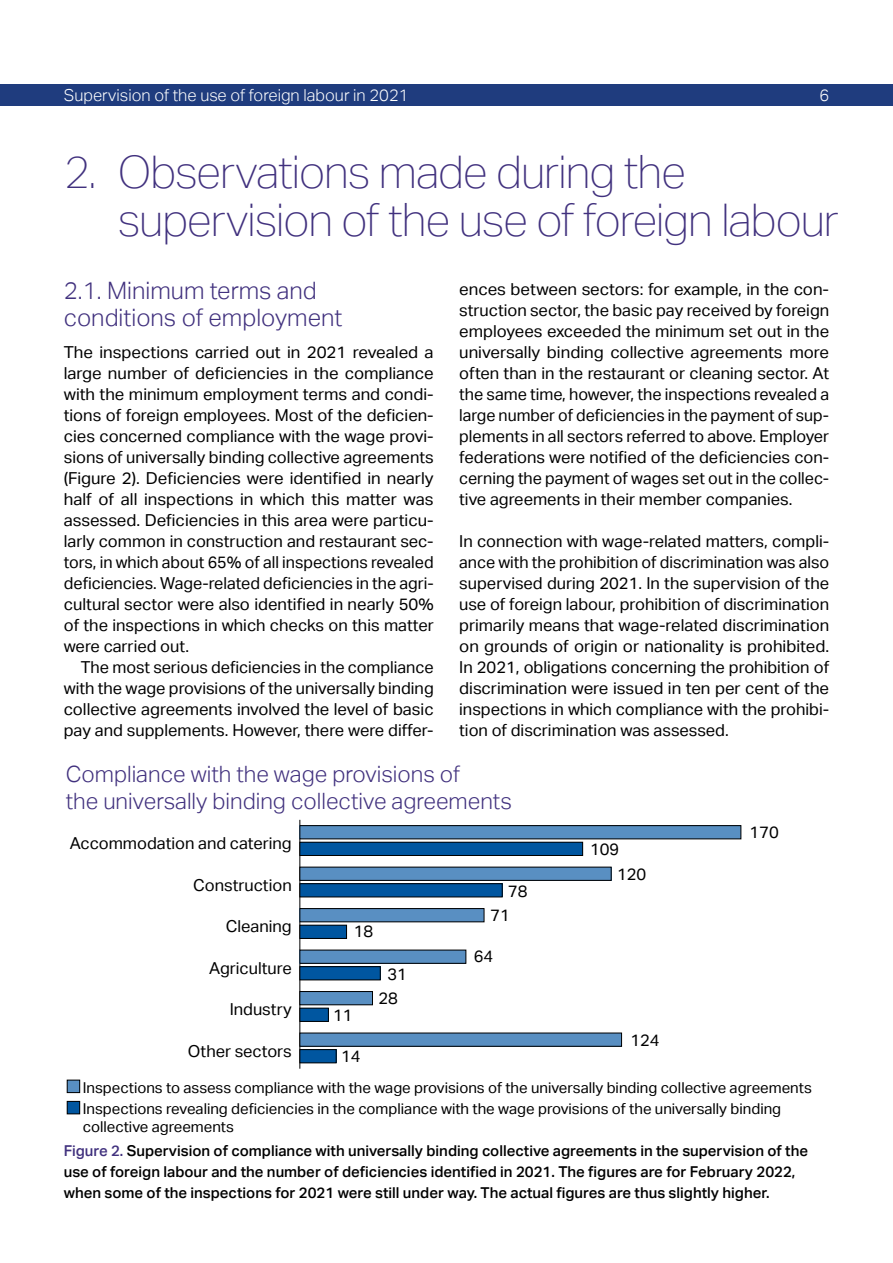
<style>
.page{position:relative;width:893px;height:1263px;background:#fff}
.page>*{position:absolute;margin:0;border:0;box-sizing:border-box;transform-origin:0 0}
.Otsikko_32pt_h2{font:100 45px/48px "Aktiv Grotesk";letter-spacing:-.02em;color:#41317e}
.Väliotsikko{font:300 24px/27px "Aktiv Grotesk";color:#41317e}
.t1{font:300 22.5px/27px "Aktiv Grotesk";color:#41317e}
.Alkuleipis{font:16.5px/21px "Aktiv Grotesk";color:#000}
.Leipis{font:16.5px/21px "Aktiv Grotesk";color:#000;text-align:justify}
.Alkuleipis_ylavali{font:16.5px/21px "Aktiv Grotesk";color:#000;text-align:justify}
.t2{font:300 16.5px "Aktiv Grotesk";color:#fff}
.Kuvateksti{font:500 15px/21px "Aktiv Grotesk";color:#000}
.t3{font:15px/21.3px "Aktiv Grotesk";color:#000}
.s1{color:#41317e}
</style>
<div class="page">
<div style="left:0;top:84px;width:893px;height:22px;background:#1f3c7e"></div>
<hr style="left:300px;top:820px;width:1px;height:249px;background:#000">
<div style="left:300px;top:842px;width:283px;height:13px;background:#0056a0"></div>
<div style="left:300px;top:842px;width:283px;height:14px;border:1px solid #000"></div>
<div style="left:300px;top:884px;width:202px;height:13px;background:#0056a0"></div>
<div style="left:300px;top:883px;width:202px;height:14px;border:1px solid #000"></div>
<div style="left:300px;top:925px;width:47px;height:13px;background:#0056a0"></div>
<div style="left:300px;top:925px;width:47px;height:14px;border:1px solid #000"></div>
<div style="left:300px;top:967px;width:80px;height:13px;background:#0056a0"></div>
<div style="left:300px;top:966px;width:80px;height:14px;border:1px solid #000"></div>
<div style="left:300px;top:1008px;width:28px;height:13px;background:#0056a0"></div>
<div style="left:300px;top:1008px;width:29px;height:13px;border:1px solid #000"></div>
<div style="left:300px;top:1049px;width:36px;height:14px;background:#0056a0"></div>
<div style="left:300px;top:1049px;width:36px;height:14px;border:1px solid #000"></div>
<div style="left:300px;top:826px;width:441px;height:13px;background:#588fc2"></div>
<div style="left:300px;top:825px;width:441px;height:14px;border:1px solid #000"></div>
<div style="left:300px;top:867px;width:311px;height:13px;background:#598fc2"></div>
<div style="left:300px;top:908px;width:184px;height:14px;background:#598fc2"></div>
<div style="left:300px;top:908px;width:184px;height:14px;border:1px solid #000"></div>
<div style="left:300px;top:950px;width:166px;height:13px;background:#598fc2"></div>
<div style="left:300px;top:991px;width:72px;height:14px;background:#598fc2"></div>
<div style="left:300px;top:991px;width:73px;height:14px;border:1px solid #000"></div>
<div style="left:300px;top:1033px;width:322px;height:13px;background:#598fc2"></div>
<div style="left:67px;top:1080px;width:13px;height:12px;background:#588fc2"></div>
<div style="left:67px;top:1080px;width:13px;height:13px;border:1px solid #000"></div>
<div style="left:67px;top:1101px;width:13px;height:13px;background:#0056a0"></div>
<div style="left:67px;top:1101px;width:13px;height:13px;border:1px solid #000"></div>
<p class="t2" style="left:64px;top:86px;width:346px">Supervision of the use of foreign labour in 2021</p>
<p class="t2" style="left:819px;top:86px;width:11px">6</p>
<h2 class="Otsikko_32pt_h2" style="left:118px;top:149px;width:723px;text-indent:-54px">2. Observations made during the supervision of the use of foreign labour</h2>
<h3 class="Väliotsikko" style="left:64px;top:277px;width:280px">2.1. Minimum terms and conditions of employment</h3>
<p class="Alkuleipis" style="left:64px;top:342px;width:371px;text-align:justify">The inspections carried out in 2021 revealed a large number of deficiencies in the compliance with the minimum employment terms and condi&shy;tions of foreign employees. Most of the deficien&shy;cies concerned compliance with the wage provi&shy;sions of universally binding collective agreements (Figure 2). Deficiencies were identified in nearly half of all inspections in which this matter was assessed. Deficiencies in this area were particu&shy;larly common in construction and restaurant sec&shy;tors, in which about 65% of all inspections revealed deficiencies. Wage-related deficiencies in the agri&shy;cultural sector were also identified in nearly 50% of the inspections in which checks on this matter were carried out.</p>
<p class="Leipis" style="left:64px;top:657px;width:371px;text-indent:17px">The most serious deficiencies in the compliance with the wage provisions of the universally binding collective agreements involved the level of basic pay and supplements. However, there were differ-</p>
<p class="Leipis" style="left:459px;top:279px;width:371px">ences between sectors: for example, in the con&shy;struction sector, the basic pay received by foreign employees exceeded the minimum set out in the universally binding collective agreements more often than in the restaurant or cleaning sector. At the same time, however, the inspections revealed a large number of deficiencies in the payment of sup&shy;plements in all sectors referred to above. Employer federations were notified of the deficiencies con&shy;cerning the payment of wages set out in the collec&shy;tive agreements in their member companies.</p>
<p class="Alkuleipis_ylavali" style="left:459px;top:531px;width:371px">In connection with wage-related matters, compli&shy;ance with the prohibition of discrimination was also supervised during 2021. In the supervision of the use of foreign labour, prohibition of discrimination primarily means that wage-related discrimination on grounds of origin or nationality is prohibited.<br>In 2021, obligations concerning the prohibition of discrimination were issued in ten per cent of the inspections in which compliance with the prohibi&shy;tion of discrimination was assessed.</p>
<p class="t1" style="left:66px;top:761px;width:448px">Compliance with the wage provisions of<br>the universally binding collective agreements</p>
<p class="Alkuleipis" style="left:70px;top:833px;width:223px">Accommodation and catering</p>
<p class="Alkuleipis" style="left:193px;top:874px;width:100px">Construction</p>
<p class="Alkuleipis" style="left:226px;top:916px;width:68px">Cleaning</p>
<p class="Alkuleipis" style="left:209px;top:957px;width:84px">Agriculture</p>
<p class="Alkuleipis" style="left:230px;top:999px;width:64px">Industry</p>
<p class="Alkuleipis" style="left:188px;top:1040px;width:105px">Other sectors</p>
<p class="Alkuleipis" style="left:354px;top:921px;width:21px">18</p>
<p class="Alkuleipis" style="left:333px;top:1004px;width:21px">11</p>
<p class="Alkuleipis" style="left:341px;top:1046px;width:21px">14</p>
<p class="Alkuleipis" style="left:378px;top:963px;width:30px;line-height:23.7px;text-align:center">31<br>28</p>
<p class="Alkuleipis" style="left:490px;top:879px;width:39px;line-height:24.5px;text-indent:18px">78<br>71</p>
<p class="Alkuleipis" style="left:474px;top:946px;width:21px">64</p>
<p class="Alkuleipis" style="left:617px;top:837px;width:31px;line-height:24.5px;text-indent:-27px">109<br>120</p>
<p class="Alkuleipis" style="left:630px;top:1029px;width:31px">124</p>
<p class="Alkuleipis" style="left:750px;top:822px;width:31px">170</p>
<p class="t3" style="left:83px;top:1077px;width:730px">Inspections to assess compliance with the wage provisions of the universally binding collective agreements<br>Inspections revealing deficiencies in the compliance with the wage provisions of the universally binding</p>
<p class="t3" style="left:83px;top:1116px;width:153px">collective agreements</p>
<p class="Kuvateksti" style="left:64px;top:1140px;width:746px"><span class="s1">Figure 2.</span> Supervision of compliance with universally binding collective agreements in the supervision of the use of foreign labour and the number of deficiencies identified in 2021. The figures are for February 2022, when some of the inspections for 2021 were still under way. The actual figures are thus slightly higher.</p>
</div>
